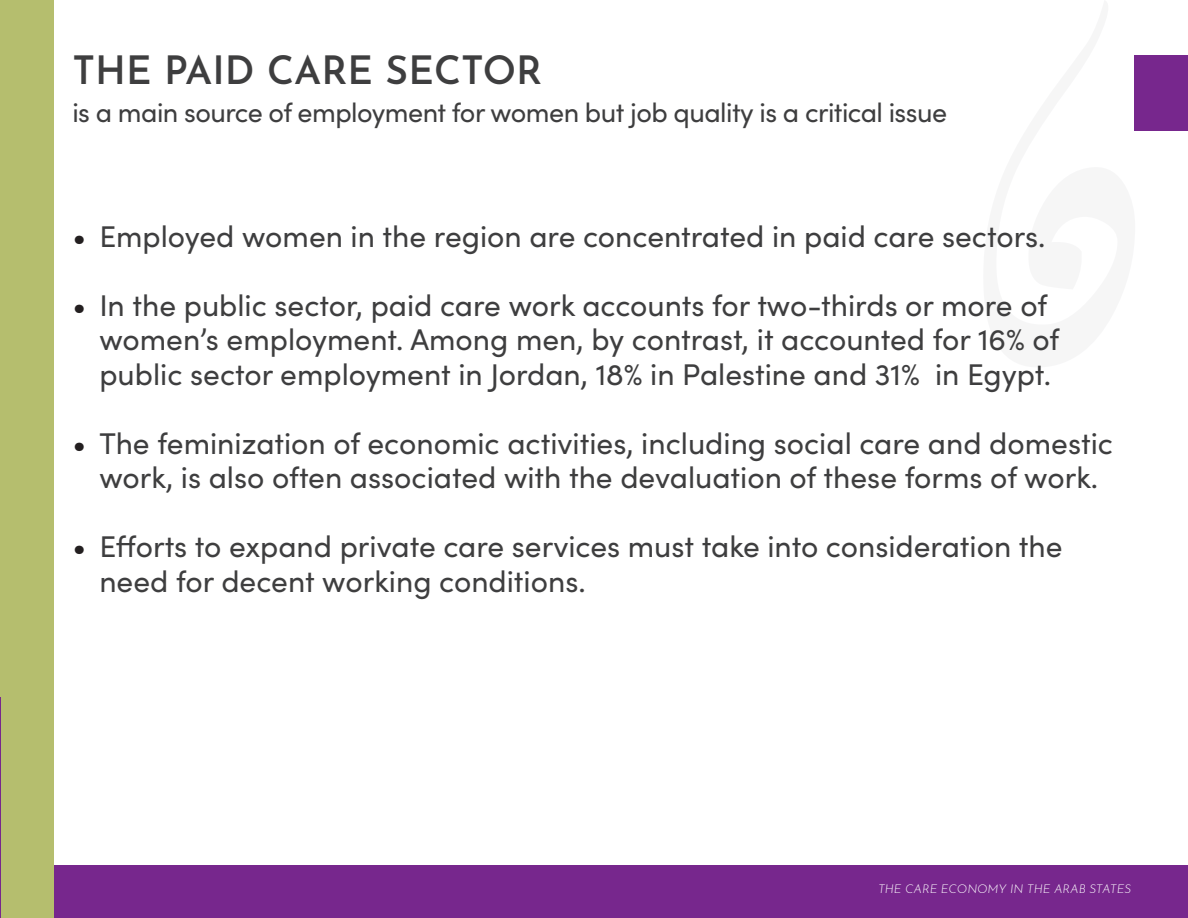
<style>
.page{position:relative;width:1188px;height:918px;background:#fff}
.page>*{position:absolute;margin:0;border:0;box-sizing:border-box;transform-origin:0 0}
.t1{font:600 39px "Josefin Sans";color:#3e3e3f}
.t2{font:30px/34.5px "Sofia Pro";color:#3e3e3f}
.t3{font:27px "Sofia Pro";letter-spacing:-.02em;color:#3e3e3f}
.t4{font:italic 300 12px "Josefin Sans";color:#fff}
.s1{color:#231f20}
</style>
<div class="page">
<div style="left:54px;top:865px;width:1134px;height:53px;background:#77278d"></div>
<div style="left:1px;top:0;width:53px;height:918px;background:#b5be6e"></div>
<hr style="left:0;top:697px;width:1px;height:221px;background:#77278d">
<div style="left:1135px;top:55px;width:53px;height:76px;background:#77278d"></div>
<h1 class="t1" style="left:72px;top:37px;width:471px">THE PAID CARE SECTOR</h1>
<p class="t3" style="left:72px;top:93px;width:876px">is a main source of employment for women but job quality is a critical issue</p>
<p class="t2" style="left:72px;top:218px;width:975px"><span class="s1">•</span> Employed women in the region are concentrated in paid care sectors.</p>
<p class="t2" style="left:99px;top:287px;width:962px;text-indent:-27px"><span class="s1">•</span> In the public sector, paid care work accounts for two-thirds or more of women’s employment. Among men, by contrast, it accounted for 16% of public sector employment in Jordan, 18% in Palestine and 31% in Egypt.</p>
<p class="t2" style="left:72px;top:425px;width:1042px;text-align:center"><span class="s1">•</span> The feminization of economic activities, including social care and domestic work, is also often associated with the devaluation of these forms of work.</p>
<p class="t2" style="left:99px;top:528px;width:965px;text-indent:-27px"><span class="s1">•</span> Efforts to expand private care services must take into consideration the need for decent working conditions.</p>
<p class="t4" style="left:878px;top:879px;width:254px">THE CARE ECONOMY IN THE ARAB STATES</p>
</div>
